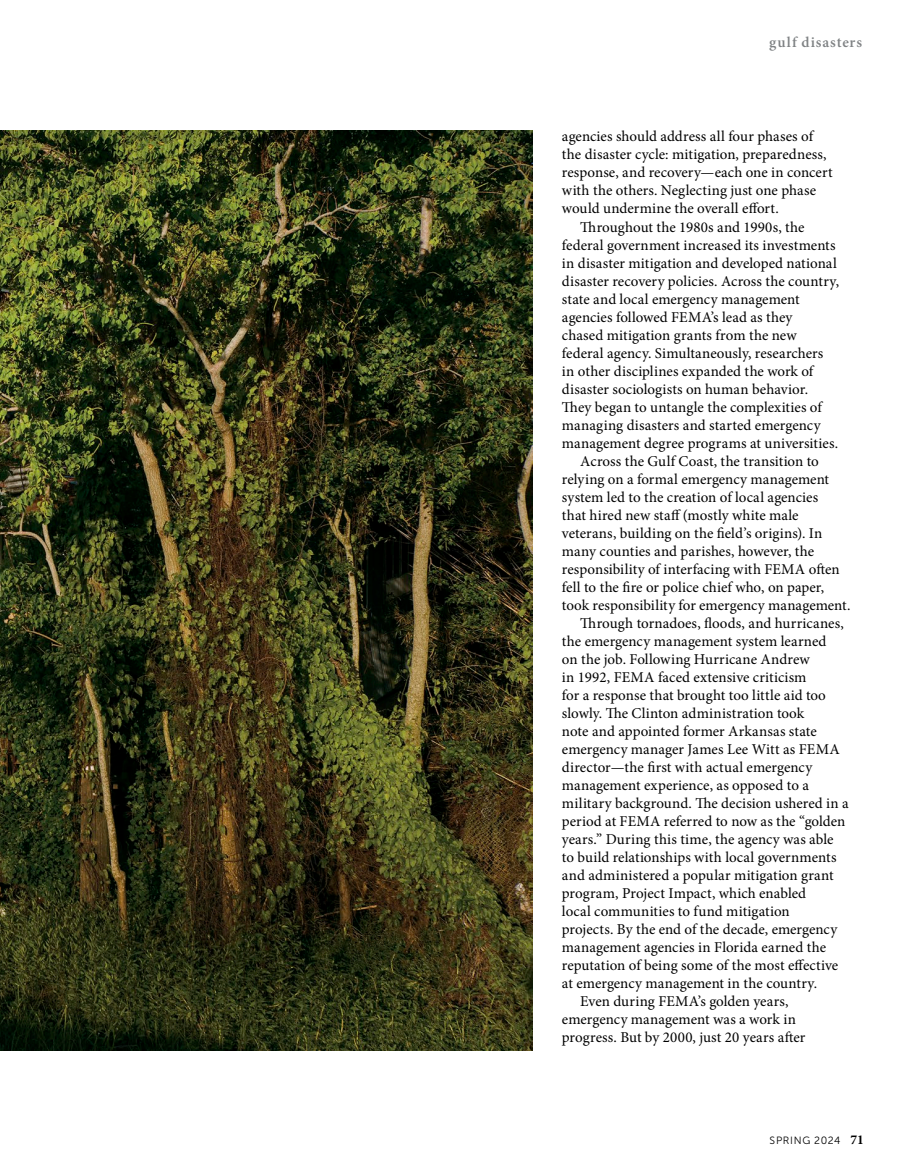
<style>
.page{position:relative;width:918px;height:1175px;background:#fff}
.page>*{position:absolute;margin:0;border:0;box-sizing:border-box;transform-origin:0 0}
.t1{font:15px "Minion Pro";letter-spacing:.005em;color:#000}
.t2{font:600 15px "Minion Pro";letter-spacing:.06em;color:#7f8284}
.t3{font:10.5px "Museo Sans 300";letter-spacing:.065em;color:#000}
.s1{font-family:"Minion Pro";font-weight:700;font-size:13.5px}
</style>
<div class="page">
<img style="left:0;top:131px;width:532px;height:919px">
<p class="t2" style="left:769px;top:32px;width:94px">gulf disasters</p>
<p class="t1" style="left:562px;top:127px;width:253px">agencies should address all four phases of</p>
<p class="t1" style="left:562px;top:145px;width:266px">the disaster cycle: mitigation, preparedness,</p>
<p class="t1" style="left:562px;top:163px;width:272px">response, and recovery—each one in concert</p>
<p class="t1" style="left:562px;top:181px;width:256px">with the others. Neglecting just one phase</p>
<p class="t1" style="left:562px;top:199px;width:218px">would undermine the overall effort.</p>
<p class="t1" style="left:580px;top:217px;width:226px">Throughout the 1980s and 1990s, the</p>
<p class="t1" style="left:562px;top:235px;width:275px">federal government increased its investments</p>
<p class="t1" style="left:562px;top:253px;width:276px">in disaster mitigation and developed national</p>
<p class="t1" style="left:562px;top:271px;width:279px">disaster recovery policies. Across the country,</p>
<p class="t1" style="left:562px;top:289px;width:239px">state and local emergency management</p>
<p class="t1" style="left:562px;top:307px;width:232px">agencies followed FEMA’s lead as they</p>
<p class="t1" style="left:562px;top:325px;width:236px">chased mitigation grants from the new</p>
<p class="t1" style="left:562px;top:343px;width:263px">federal agency. Simultaneously, researchers</p>
<p class="t1" style="left:562px;top:361px;width:253px">in other disciplines expanded the work of</p>
<p class="t1" style="left:562px;top:379px;width:248px">disaster sociologists on human behavior.</p>
<p class="t1" style="left:562px;top:397px;width:261px">They began to untangle the complexities of</p>
<p class="t1" style="left:562px;top:415px;width:260px">managing disasters and started emergency</p>
<p class="t1" style="left:562px;top:433px;width:278px">management degree programs at universities.</p>
<p class="t1" style="left:580px;top:451px;width:240px">Across the Gulf Coast, the transition to</p>
<p class="t1" style="left:562px;top:469px;width:269px">relying on a formal emergency management</p>
<p class="t1" style="left:562px;top:487px;width:258px">system led to the creation of local agencies</p>
<p class="t1" style="left:562px;top:505px;width:238px">that hired new staff (mostly white male</p>
<p class="t1" style="left:562px;top:523px;width:262px">veterans, building on the field’s origins). In</p>
<p class="t1" style="left:562px;top:541px;width:254px">many counties and parishes, however, the</p>
<p class="t1" style="left:562px;top:559px;width:279px">responsibility of interfacing with FEMA often</p>
<p class="t1" style="left:562px;top:577px;width:264px">fell to the fire or police chief who, on paper,</p>
<p class="t1" style="left:562px;top:595px;width:290px">took responsibility for emergency management.</p>
<p class="t1" style="left:580px;top:613px;width:265px">Through tornadoes, floods, and hurricanes,</p>
<p class="t1" style="left:562px;top:631px;width:266px">the emergency management system learned</p>
<p class="t1" style="left:562px;top:649px;width:249px">on the job. Following Hurricane Andrew</p>
<p class="t1" style="left:562px;top:667px;width:246px">in 1992, FEMA faced extensive criticism</p>
<p class="t1" style="left:562px;top:685px;width:266px">for a response that brought too little aid too</p>
<p class="t1" style="left:562px;top:703px;width:244px">slowly. The Clinton administration took</p>
<p class="t1" style="left:562px;top:721px;width:256px">note and appointed former Arkansas state</p>
<p class="t1" style="left:562px;top:739px;width:279px">emergency manager James Lee Witt as FEMA</p>
<p class="t1" style="left:562px;top:757px;width:252px">director—the first with actual emergency</p>
<p class="t1" style="left:562px;top:775px;width:249px">management experience, as opposed to a</p>
<p class="t1" style="left:562px;top:793px;width:288px">military background. The decision ushered in a</p>
<p class="t1" style="left:562px;top:811px;width:285px">period at FEMA referred to now as the “golden</p>
<p class="t1" style="left:562px;top:829px;width:273px">years.” During this time, the agency was able</p>
<p class="t1" style="left:562px;top:847px;width:276px">to build relationships with local governments</p>
<p class="t1" style="left:562px;top:865px;width:273px">and administered a popular mitigation grant</p>
<p class="t1" style="left:562px;top:883px;width:246px">program, Project Impact, which enabled</p>
<p class="t1" style="left:562px;top:901px;width:229px">local communities to fund mitigation</p>
<p class="t1" style="left:562px;top:919px;width:277px">projects. By the end of the decade, emergency</p>
<p class="t1" style="left:562px;top:937px;width:266px">management agencies in Florida earned the</p>
<p class="t1" style="left:562px;top:955px;width:278px">reputation of being some of the most effective</p>
<p class="t1" style="left:562px;top:973px;width:257px">at emergency management in the country.</p>
<p class="t1" style="left:580px;top:991px;width:210px">Even during FEMA’s golden years,</p>
<p class="t1" style="left:562px;top:1009px;width:235px">emergency management was a work in</p>
<p class="t1" style="left:562px;top:1027px;width:245px">progress. But by 2000, just 20 years after</p>
<p class="t3" style="left:770px;top:1135px;width:96px">SPRING 2024 <span class="s1">71</span></p>
</div>
